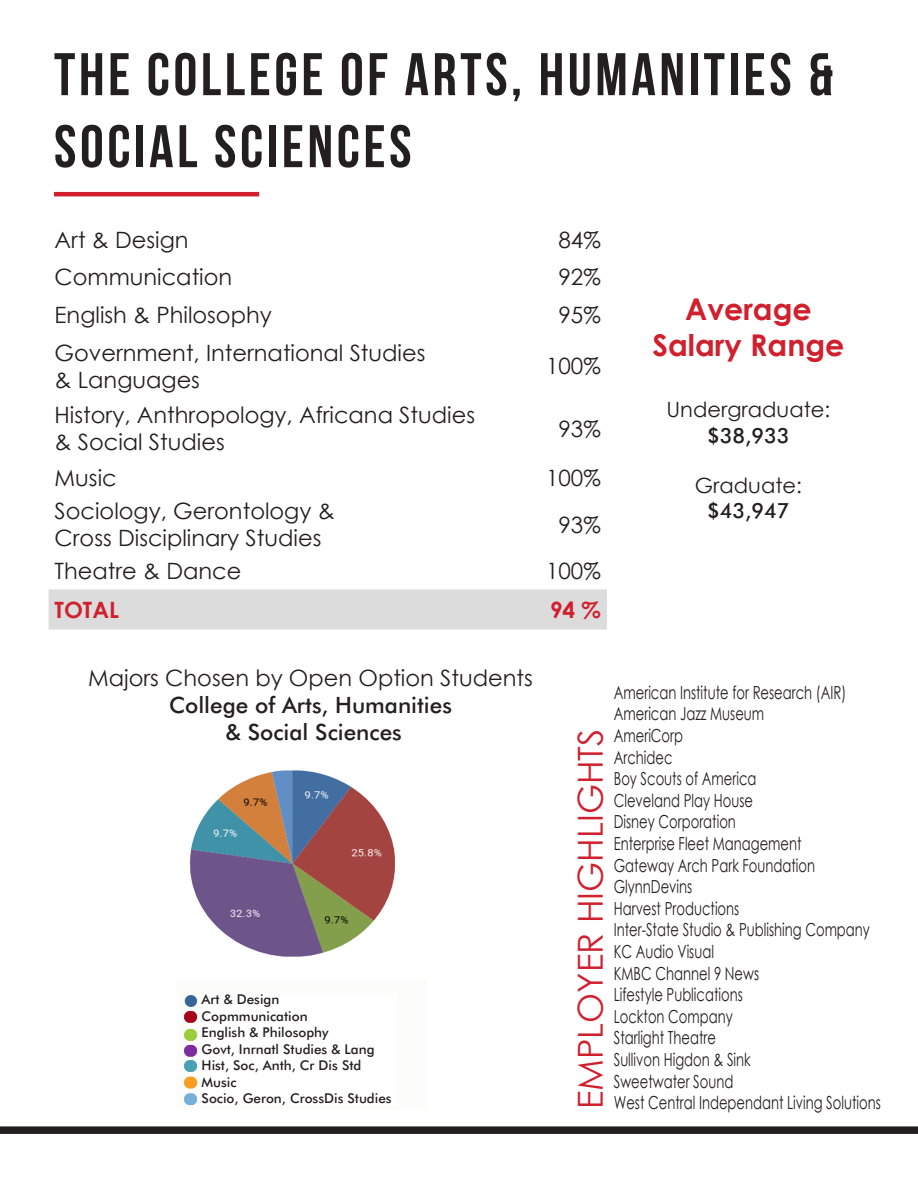
<style>
.page{position:relative;width:918px;height:1188px;background:#fff}
.page>*{position:absolute;margin:0;border:0;box-sizing:border-box;transform-origin:0 0}
.t1{font:700 60px/72px "Bebas Neue";letter-spacing:.06em;color:#231f20}
.t2{font:34.5px "Century Gothic";color:#d0202e}
.t3{font:700 30px/36px "Century Gothic";color:#d0202e;text-align:center}
.t4{font:22.5px/27px "Century Gothic";color:#231f20}
.t5{font:500 22.5px/27px "Futura BT";color:#231f20;text-align:center}
.t6{font:700 22.5px "Century Gothic";color:#d0202e}
.t7{font:21px/25.2px "Century Gothic";color:#231f20;text-align:center}
.t8{font:18px/21.6px "Century Gothic";color:#231f20;scale:.73 1}
.t9{font:500 13.5px/16.5px "Futura BT";color:#231f20}
.s1{font-family:"Futura BT";font-weight:500}
.s2{font-family:"Century Gothic";font-weight:400}
</style>
<div class="page">
<div style="left:0;top:1126px;width:918px;height:8px;background:#231f20"></div>
<hr style="left:54px;top:192px;width:205px;height:4px;background:#d0202e">
<div style="left:49px;top:589px;width:558px;height:40px;background:#dcdcdc"></div>
<img style="left:184px;top:770px;width:211px;height:336px">
<div style="left:202px;top:994px;width:195px;height:111px;background:#fff"></div>
<p class="t1" style="left:54px;top:38px;width:781px">THE COLLEGE OF ARTS, HUMANITIES &amp;<br>SOCIAL SCIENCES</p>
<p class="t4" style="left:55px;top:226px;width:136px">Art &amp; Design</p>
<p class="t4" style="left:559px;top:226px;width:44px">84%</p>
<p class="t4" style="left:55px;top:263px;width:179px">Communication</p>
<p class="t4" style="left:559px;top:263px;width:44px">92%</p>
<p class="t4" style="left:55px;top:301px;width:219px">English &amp; Philosophy</p>
<p class="t4" style="left:559px;top:301px;width:44px">95%</p>
<p class="t4" style="left:55px;top:339px;width:372px">Government, International Studies &amp; Languages</p>
<p class="t4" style="left:546px;top:352px;width:56px">100%</p>
<p class="t4" style="left:55px;top:401px;width:422px">History, Anthropology, Africana Studies &amp; Social Studies</p>
<p class="t4" style="left:559px;top:415px;width:44px">93%</p>
<p class="t4" style="left:55px;top:464px;width:64px">Music</p>
<p class="t4" style="left:546px;top:464px;width:56px">100%</p>
<p class="t4" style="left:55px;top:497px;width:282px">Sociology, Gerontology &amp;<br>Cross Disciplinary Studies</p>
<p class="t4" style="left:559px;top:511px;width:44px">93%</p>
<p class="t4" style="left:55px;top:557px;width:188px">Theatre &amp; Dance</p>
<p class="t4" style="left:546px;top:557px;width:56px">100%</p>
<p class="t6" style="left:55px;top:593px;width:66px">TOTAL</p>
<p class="t6" style="left:550px;top:593px;width:52px">94 %</p>
<p class="t3" style="left:652px;top:290px;width:194px">Average<br>Salary Range</p>
<p class="t7" style="left:667px;top:397px;width:165px">Undergraduate: <span class="s1">$38,933</span></p>
<p class="t7" style="left:695px;top:472px;width:109px">Graduate: <span class="s1">$43,947</span></p>
<p class="t5" style="left:88px;top:665px;width:446px"><span class="s2">Majors Chosen by Open Option Students<br></span>College of Arts, Humanities<br>&amp; Social Sciences</p>
<p class="t9" style="left:202px;top:991px;width:191px">Art &amp; Design<br>Copmmunication<br>English &amp; Philosophy<br>Govt, Inrnatl Studies &amp; Lang<br>Hist, Soc, Anth, Cr Dis Std<br>Music<br>Socio, Geron, CrossDis Studies</p>
<p class="t2" style="left:566px;top:1109px;width:382px;rotate:-90deg">EMPLOYER HIGHLIGHTS</p>
<p class="t8" style="left:614px;top:681px;width:367px">American Institute for Research (AIR)<br>American Jazz Museum<br>AmeriCorp<br>Archidec<br>Boy Scouts of America<br>Cleveland Play House<br>Disney Corporation<br>Enterprise Fleet Management<br>Gateway Arch Park Foundation<br>GlynnDevins<br>Harvest Productions<br>Inter-State Studio &amp; Publishing Company<br>KC Audio Visual<br>KMBC Channel 9 News<br>Lifestyle Publications<br>Lockton Company<br>Starlight Theatre<br>Sullivon Higdon &amp; Sink<br>Sweetwater Sound<br>West Central Independant Living Solutions</p>
</div>
